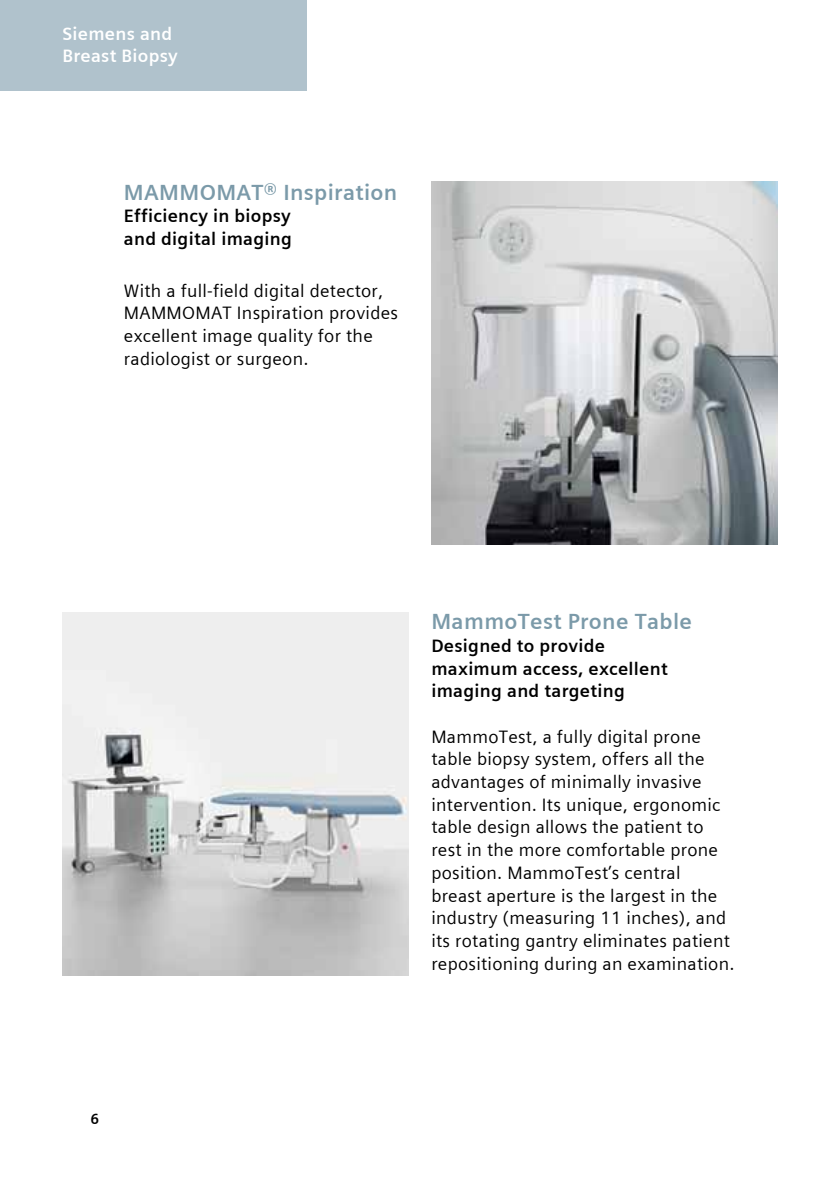
<style>
.page{position:relative;width:840px;height:1191px;background:#fff}
.page>*{position:absolute;margin:0;border:0;box-sizing:border-box;transform-origin:0 0}
.t1{font:700 22px "Siemens Sans";letter-spacing:.015em;color:#7b9aa9}
.t2{font:18px/22.6px "Siemens Sans";letter-spacing:.015em;color:#000}
.t3{font:700 18px/22.6px "Siemens Sans";letter-spacing:.015em;color:#000}
.t4{font:700 18px/22.6px "Siemens Sans";letter-spacing:.015em;color:#fff}
.t5{font:700 15px "Siemens Sans";color:#000}
</style>
<div class="page">
<div style="left:0;top:0;width:306px;height:91px;background:#b0c2cc"></div>
<img style="left:431px;top:181px;width:346px;height:363px">
<img style="left:62px;top:612px;width:346px;height:363px">
<p class="t4" style="left:62px;top:22px;width:117px">Siemens and<br>Breast Biopsy</p>
<p class="t1" style="left:124px;top:180px;width:275px">MAMMOMAT® Inspiration</p>
<p class="t3" style="left:124px;top:205px;width:169px">Efficiency in biopsy and digital imaging</p>
<p class="t2" style="left:124px;top:279px;width:275px">With a full-field digital detector,<br>MAMMOMAT Inspiration provides excellent image quality for the radiologist or surgeon.</p>
<p class="t5" style="left:90px;top:1110px;width:10px">6</p>
<p class="t1" style="left:431px;top:609px;width:262px">MammoTest Prone Table</p>
<p class="t3" style="left:431px;top:634px;width:238px">Designed to provide maximum access, excellent imaging and targeting</p>
<p class="t2" style="left:431px;top:725px;width:304px">MammoTest, a fully digital prone table biopsy system, offers all the advantages of minimally invasive intervention. Its unique, ergonomic table design allows the patient to rest in the more comfortable prone position. MammoTest’s central breast aperture is the largest in the industry (measuring 11 inches), and its rotating gantry eliminates patient repositioning during an examination.</p>
</div>
